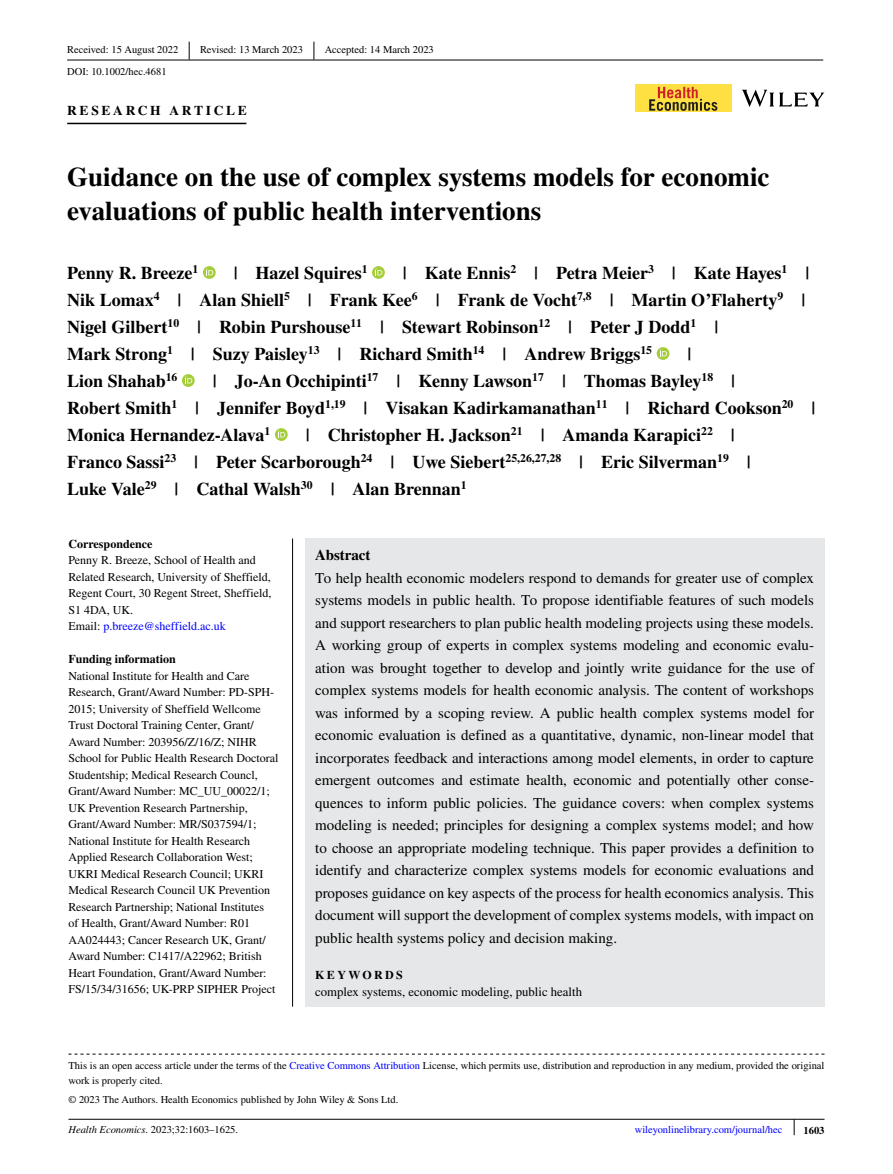
<style>
.page{position:relative;width:893px;height:1174px;background:#fff}
.page>*{position:absolute;margin:0;border:0;box-sizing:border-box;transform-origin:0 0}
.t1{font:700 27px/34.5px "STIX";color:#000}
.t2{font:700 18px/27px "STIX";color:#000}
.t3{font:15px/22.5px "STIX";color:#000;text-align:justify}
.t4{font:700 15px "STIX";color:#000}
.t5{font:700 13.5px "STIX";letter-spacing:.2em;color:#000}
.t6{font:12.75px "STIX";color:#000}
.t7{font:12px/16.5px "STIX";color:#000}
.t8{font:700 12px "STIX";color:#000}
.t9{font:700 12px "STIX";letter-spacing:.2em;color:#000}
.t10{font:10.5px/15px "STIX";color:#000}
.t11{font:10.5px "STIX";color:#00f}
.t12{font:700 10.5px "STIX";color:#000}
.s1{color:#00f}
.s2{font-style:italic}
</style>
<div class="page">
<svg style="left:794px;top:1119px;width:1px;height:16px"></svg>
<hr style="left:67px;top:60px;width:756px;height:1px;background:#000">
<hr style="left:67px;top:123px;width:179px;height:1px;background:#000">
<svg style="left:203px;top:266px;width:13px;height:13px"></svg>
<svg style="left:206px;top:268px;width:7px;height:7px"></svg>
<svg style="left:372px;top:266px;width:13px;height:13px"></svg>
<svg style="left:375px;top:268px;width:7px;height:7px"></svg>
<svg style="left:657px;top:347px;width:12px;height:13px"></svg>
<svg style="left:660px;top:349px;width:7px;height:7px"></svg>
<svg style="left:182px;top:374px;width:13px;height:13px"></svg>
<svg style="left:185px;top:376px;width:7px;height:7px"></svg>
<svg style="left:275px;top:428px;width:13px;height:13px"></svg>
<svg style="left:278px;top:430px;width:7px;height:7px"></svg>
<svg style="left:189px;top:42px;width:1px;height:18px"></svg>
<svg style="left:314px;top:42px;width:1px;height:18px"></svg>
<svg style="left:742px;top:90px;width:82px;height:17px"></svg>
<div style="left:635px;top:85px;width:96px;height:27px;background:#fee042"></div>
<svg style="left:649px;top:87px;width:68px;height:24px"></svg>
<hr style="left:68px;top:1118px;width:756px;height:1px;background:#000">
<svg style="left:68px;top:1053px;width:756px;height:1px"></svg>
<div style="left:305px;top:538px;width:519px;height:468px;background:#e6e7e8"></div>
<hr style="left:292px;top:538px;width:1px;height:468px;background:#000">
<p class="t10" style="left:67px;top:43px;width:113px">Received: 15 August 2022</p>
<p class="t10" style="left:200px;top:43px;width:104px">Revised: 13 March 2023</p>
<p class="t10" style="left:325px;top:43px;width:111px">Accepted: 14 March 2023</p>
<p class="t10" style="left:67px;top:64px;width:101px">DOI: 10.1002/hec.4681</p>
<p class="t5" style="left:67px;top:103px;width:181px">RESEARCH ARTICLE</p>
<h1 class="t1" style="left:67px;top:159px;width:704px">Guidance on the use of complex systems models for economic evaluations of public health interventions</h1>
<p class="t2" style="left:67px;top:259px;width:133px">Penny R. Breeze<sup>1</sup></p>
<p class="t2" style="left:234px;top:259px;width:135px">| Hazel Squires<sup>1</sup></p>
<p class="t2" style="left:67px;top:259px;width:744px;text-indent:336px">| Kate Ennis<sup>2</sup> | Petra Meier<sup>3</sup> | Kate Hayes<sup>1</sup> | Nik Lomax<sup>4</sup> | Alan Shiell<sup>5</sup> | Frank Kee<sup>6</sup> | Frank de Vocht<sup>7,8</sup> | Martin O’Flaherty<sup>9</sup> | Nigel Gilbert<sup>10</sup> | Robin Purshouse<sup>11</sup> | Stewart Robinson<sup>12</sup> | Peter J Dodd<sup>1</sup> |<br>Mark Strong<sup>1</sup> | Suzy Paisley<sup>13</sup> | Richard Smith<sup>14</sup> | Andrew Briggs<sup>15</sup></p>
<p class="t2" style="left:687px;top:340px;width:5px">|</p>
<p class="t2" style="left:67px;top:367px;width:750px;text-indent:146px">| Jo-An Occhipinti<sup>17</sup> | Kenny Lawson<sup>17</sup> | Thomas Bayley<sup>18</sup> |<br>Robert Smith<sup>1</sup> | Jennifer Boyd<sup>1,19</sup> | Visakan Kadirkamanathan<sup>11</sup> | Richard Cookson<sup>20</sup> |<br>Monica Hernandez-Alava<sup>1</sup></p>
<p class="t2" style="left:67px;top:367px;width:112px">Lion Shahab<sup>16</sup></p>
<p class="t2" style="left:67px;top:421px;width:685px;text-indent:239px">| Christopher H. Jackson<sup>21</sup> | Amanda Karapici<sup>22</sup> |<br>Franco Sassi<sup>23</sup> | Peter Scarborough<sup>24</sup> | Uwe Siebert<sup>25,26,27,28</sup> | Eric Silverman<sup>19</sup> |<br>Luke Vale<sup>29</sup> | Cathal Walsh<sup>30</sup> | Alan Brennan<sup>1</sup></p>
<p class="t8" style="left:68px;top:536px;width:85px">Correspondence</p>
<p class="t7" style="left:68px;top:552px;width:204px">Penny R. Breeze, School of Health and Related Research, University of Sheffield, Regent Court, 30 Regent Street, Sheffield, S1 4DA, UK.<br>Email: <span class="s1">p.breeze@sheffield.ac.uk</span></p>
<p class="t8" style="left:68px;top:652px;width:109px">Funding information</p>
<p class="t7" style="left:68px;top:668px;width:212px">National Institute for Health and Care Research, Grant/Award Number: PD-SPH-2015; University of Sheffield Wellcome Trust Doctoral Training Center, Grant/ Award Number: 203956/Z/16/Z; NIHR School for Public Health Research Doctoral Studentship; Medical Research Councl, Grant/Award Number: MC_UU_00022/1; UK Prevention Research Partnership, Grant/Award Number: MR/S037594/1; National Institute for Health Research Applied Research Collaboration West; UKRI Medical Research Council; UKRI Medical Research Council UK Prevention Research Partnership; National Institutes<br>of Health, Grant/Award Number: R01<br>AA024443; Cancer Research UK, Grant/ Award Number: C1417/A22962; British Heart Foundation, Grant/Award Number:<br>FS/15/34/31656; UK-PRP SIPHER Project</p>
<p class="t4" style="left:315px;top:546px;width:57px">Abstract</p>
<p class="t3" style="left:315px;top:567px;width:500px">To help health economic modelers respond to demands for greater use of complex systems models in public health. To propose identifiable features of such models and support researchers to plan public health modeling projects using these models.<br>A working group of experts in complex systems modeling and economic evalu&shy;ation was brought together to develop and jointly write guidance for the use of complex systems models for health economic analysis. The content of workshops was informed by a scoping review. A public health complex systems model for economic evaluation is defined as a quantitative, dynamic, non-linear model that incorporates feedback and interactions among model elements, in order to capture emergent outcomes and estimate health, economic and potentially other conse&shy;quences to inform public policies. The guidance covers: when complex systems modeling is needed; principles for designing a complex systems model; and how to choose an appropriate modeling technique. This paper provides a definition to identify and characterize complex systems models for economic evaluations and proposes guidance on key aspects of the process for health economics analysis. This document will support the development of complex systems models, with impact on public health systems policy and decision making.</p>
<p class="t9" style="left:315px;top:967px;width:89px">KEYWORDS</p>
<p class="t6" style="left:315px;top:983px;width:268px">complex systems, economic modeling, public health</p>
<p class="t10" style="left:68px;top:1058px;width:758px">This is an open access article under the terms of the <span class="s1">Creative Commons Attribution</span> License, which permits use, distribution and reproduction in any medium, provided the original work is properly cited.</p>
<p class="t10" style="left:68px;top:1093px;width:331px">© 2023 The Authors. Health Economics published by John Wiley &amp; Sons Ltd.</p>
<p class="t10" style="left:68px;top:1123px;width:171px"><span class="s2">Health Economics.</span> 2023;32:1603–1625.</p>
<p class="t11" style="left:635px;top:1122px;width:149px">wileyonlinelibrary.com/journal/hec</p>
<p class="t12" style="left:803px;top:1123px;width:22px">1603</p>
</div>
